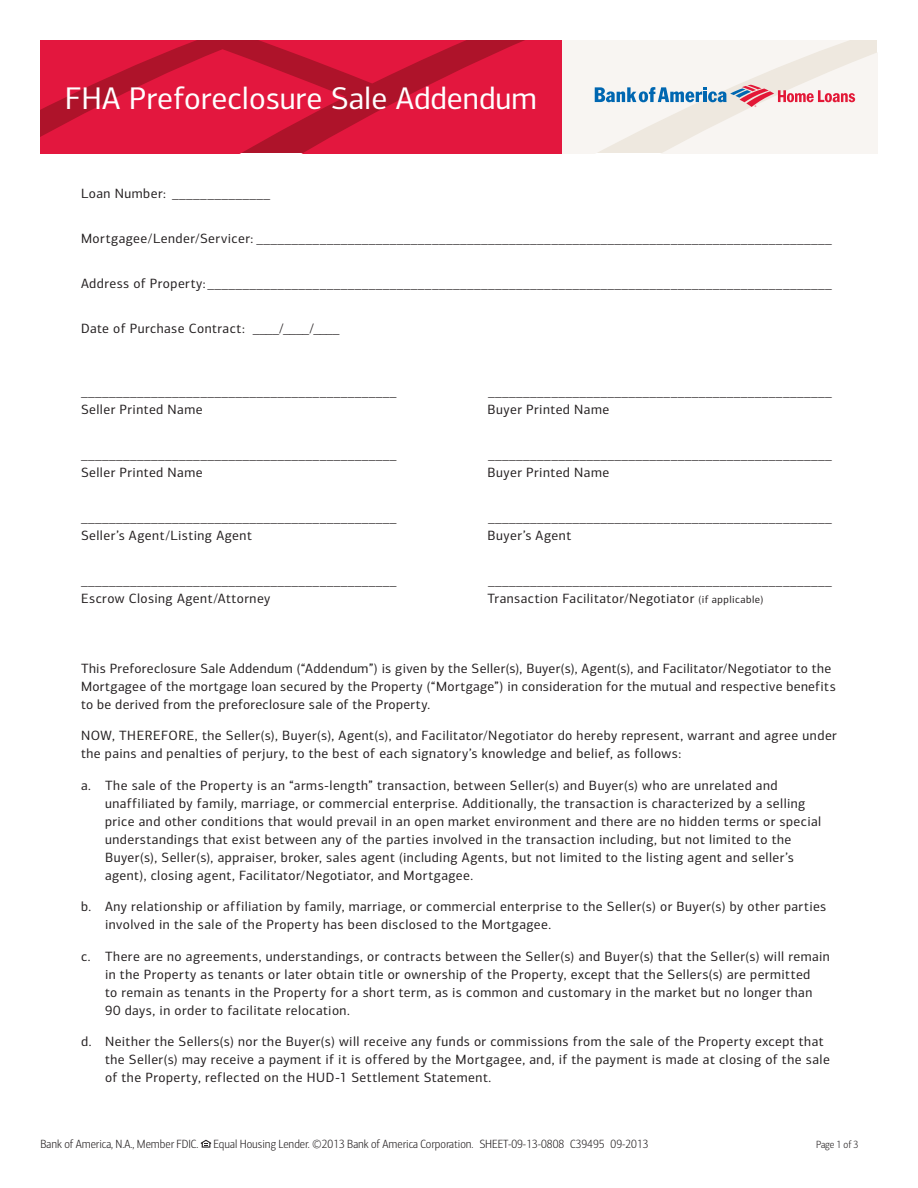
<style>
.page{position:relative;width:918px;height:1188px;background:#fff}
.page>*{position:absolute;margin:0;border:0;box-sizing:border-box;transform-origin:0 0}
.t1{font:31.5px "Connections";color:#fff}
.t2{font:13.5px/18px "Connections";letter-spacing:.035em;color:#231f20}
.t3{font:300 12px "Connections Cond";color:#231f20}
.t4{font:300 10.5px "Connections Cond";color:#231f20}
.s1{font-size:10.5px}
</style>
<div class="page">
<svg style="left:201px;top:1140px;width:10px;height:8px"></svg>
<svg style="left:562px;top:40px;width:316px;height:113px;fill:#f8f5f2"></svg>
<svg style="left:40px;top:40px;width:522px;height:113px;background:#d61639"></svg>
<svg style="left:595px;top:85px;width:260px;height:22px"></svg>
<h1 class="t1" style="left:65px;top:79px;width:474px">FHA Preforeclosure Sale Addendum</h1>
<p class="t2" style="left:81px;top:184px;width:191px">Loan Number: ______________</p>
<p class="t2" style="left:81px;top:229px;width:752px">Mortgagee/Lender/Servicer: __________________________________________________________________________________</p>
<p class="t2" style="left:81px;top:274px;width:752px">Address of Property:_________________________________________________________________________________________</p>
<p class="t2" style="left:81px;top:319px;width:260px">Date of Purchase Contract: ____/____/____</p>
<p class="t2" style="left:81px;top:382px;width:317px">_____________________________________________</p>
<p class="t2" style="left:488px;top:382px;width:345px">_________________________________________________</p>
<p class="t2" style="left:81px;top:400px;width:123px">Seller Printed Name</p>
<p class="t2" style="left:488px;top:400px;width:123px">Buyer Printed Name</p>
<p class="t2" style="left:81px;top:445px;width:317px">_____________________________________________</p>
<p class="t2" style="left:488px;top:445px;width:345px">_________________________________________________</p>
<p class="t2" style="left:81px;top:463px;width:123px">Seller Printed Name</p>
<p class="t2" style="left:488px;top:463px;width:123px">Buyer Printed Name</p>
<p class="t2" style="left:81px;top:508px;width:317px">_____________________________________________</p>
<p class="t2" style="left:488px;top:508px;width:345px">_________________________________________________</p>
<p class="t2" style="left:81px;top:526px;width:172px">Seller’s Agent/Listing Agent</p>
<p class="t2" style="left:488px;top:526px;width:85px">Buyer’s Agent</p>
<p class="t2" style="left:81px;top:571px;width:317px">_____________________________________________</p>
<p class="t2" style="left:488px;top:571px;width:345px">_________________________________________________</p>
<p class="t2" style="left:81px;top:589px;width:191px">Escrow Closing Agent/Attorney</p>
<p class="t2" style="left:488px;top:589px;width:277px">Transaction Facilitator/Negotiator <span class="s1">(if applicable)</span></p>
<p class="t2" style="left:81px;top:659px;width:756px">This Preforeclosure Sale Addendum (“Addendum”) is given by the Seller(s), Buyer(s), Agent(s), and Facilitator/Negotiator to the<br>Mortgagee of the mortgage loan secured by the Property (“Mortgage”) in consideration for the mutual and respective benefits to be derived from the preforeclosure sale of the Property.</p>
<p class="t2" style="left:81px;top:727px;width:757px">NOW, THEREFORE, the Seller(s), Buyer(s), Agent(s), and Facilitator/Negotiator do hereby represent, warrant and agree under the pains and penalties of perjury, to the best of each signatory’s knowledge and belief, as follows:</p>
<p class="t2" style="left:105px;top:776px;width:718px;text-indent:-24px">a. The sale of the Property is an “arms-length” transaction, between Seller(s) and Buyer(s) who are unrelated and unaffiliated by family, marriage, or commercial enterprise. Additionally, the transaction is characterized by a selling price and other conditions that would prevail in an open market environment and there are no hidden terms or special understandings that exist between any of the parties involved in the transaction including, but not limited to the Buyer(s), Seller(s), appraiser, broker, sales agent (including Agents, but not limited to the listing agent and seller’s agent), closing agent, Facilitator/Negotiator, and Mortgagee.</p>
<p class="t2" style="left:105px;top:898px;width:723px;text-indent:-24px">b. Any relationship or affiliation by family, marriage, or commercial enterprise to the Seller(s) or Buyer(s) by other parties involved in the sale of the Property has been disclosed to the Mortgagee.</p>
<p class="t2" style="left:105px;top:947px;width:726px;text-indent:-24px">c. There are no agreements, understandings, or contracts between the Seller(s) and Buyer(s) that the Seller(s) will remain in the Property as tenants or later obtain title or ownership of the Property, except that the Sellers(s) are permitted<br>to remain as tenants in the Property for a short term, as is common and customary in the market but no longer than 90 days, in order to facilitate relocation.</p>
<p class="t2" style="left:105px;top:1033px;width:726px;text-indent:-24px">d. Neither the Sellers(s) nor the Buyer(s) will receive any funds or commissions from the sale of the Property except that the Seller(s) may receive a payment if it is offered by the Mortgagee, and, if the payment is made at closing of the sale of the Property, reflected on the HUD-1 Settlement Statement.</p>
<p class="t3" style="left:40px;top:1137px;width:610px">Bank of America, N.A., Member FDIC. Equal Housing Lender. ©2013 Bank of America Corporation. SHEET-09-13-0808 C39495 09-2013</p>
<p class="t4" style="left:816px;top:1138px;width:44px">Page 1 of 3</p>
</div>
